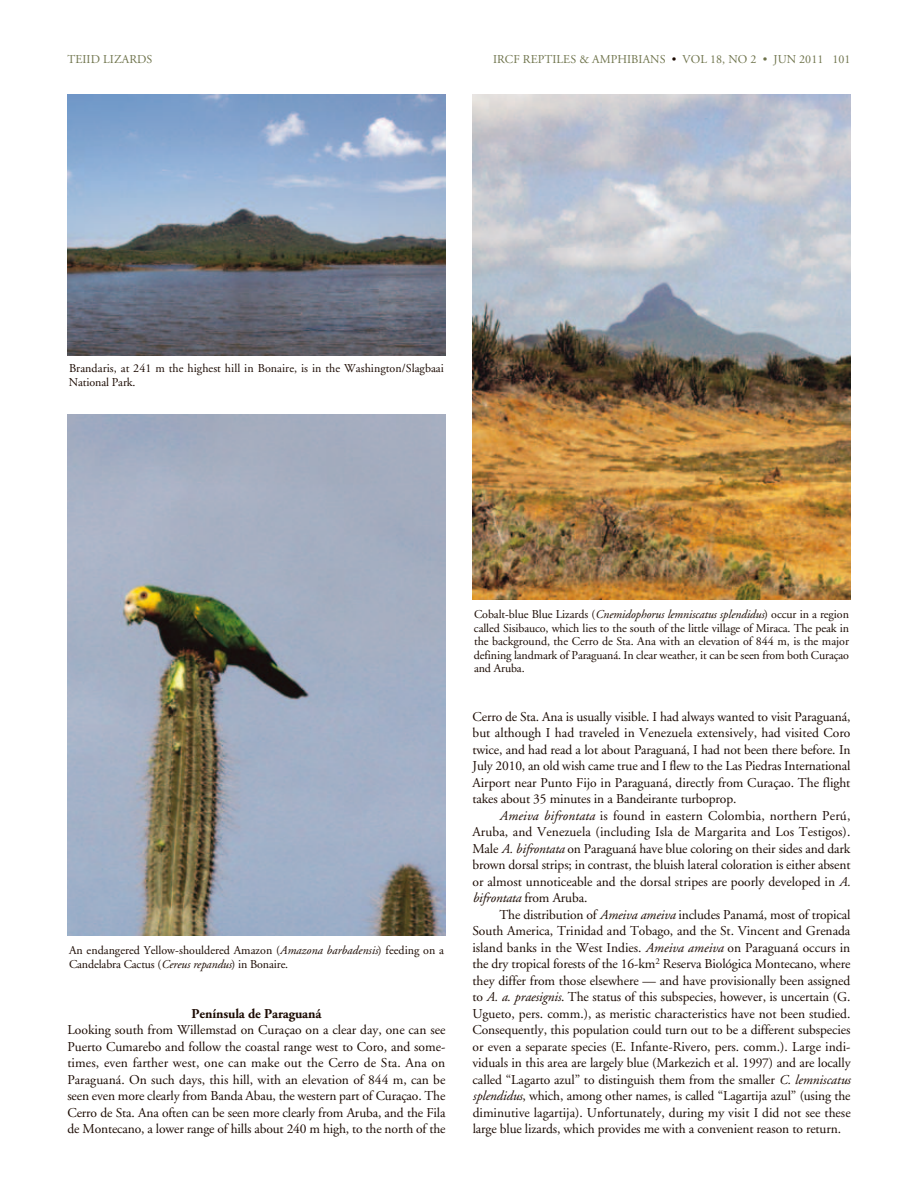
<style>
.page{position:relative;width:918px;height:1188px;background:#fff}
.page>*{position:absolute;margin:0;border:0;box-sizing:border-box;transform-origin:0 0}
.t1{font:13.5px/16.5px "Adobe Garamond";letter-spacing:-.01em;color:#1b0a02;text-align:justify}
.t2{font:700 13.5px "Adobe Garamond";letter-spacing:-.01em;color:#1b0a02}
.t3{font:12px/13.5px "Adobe Garamond";letter-spacing:-.01em;color:#1b0a02}
.t4{font:12px "Adobe Garamond";letter-spacing:.005em;color:#6e734b}
.s1{color:#1b0a02}
.s2{font-style:italic}
</style>
<div class="page">
<img style="left:68px;top:94px;width:378px;height:262px">
<img style="left:68px;top:414px;width:378px;height:522px">
<img style="left:472px;top:94px;width:378px;height:506px">
<p class="t4" style="left:67px;top:53px;width:23px">TeiidLizard</p>
<p class="t4" style="left:147px;top:53px;width:7px">s</p>
<p class="t4" style="left:493px;top:53px;width:359px">IRCF Reptiles &amp; Amphibians <span class="s1">•</span> Vol 18, No 2 • JUN 2011 101</p>
<p class="t3" style="left:69px;top:362px;width:377px">Brandaris, at 241 m the highest hill in B onaire, is in the Washington/Slagbaai<br>National Park.</p>
<p class="t3" style="left:69px;top:944px;width:377px">An endangered Yellow-shouldered Amazon (<span class="s2">Amazona barbadensis</span>) feeding on a<br>Candelabra Cactus (<span class="s2">Cereus repandus</span>) in B onaire.</p>
<p class="t2" style="left:192px;top:1006px;width:131px">Península de Paraguaná</p>
<p class="t1" style="left:67px;top:1022px;width:380px">Looking south from Willemstad on Curaçao on a clear day, one can see Puerto Cumarebo and follow the coastal range west to Coro, and some&shy;times, even farther west, one can make out the Cerro de S ta. Ana on Paraguaná. On such days, this hill, with an elevation of 844 m, can be seen even more clearly from B anda Abau, the western part of Curaçao. The Cerro de S ta. Ana often can be seen more clearly from Aruba, and the Fila de Montecano, a lower range of hills about 240 m high, to the north of the</p>
<p class="t3" style="left:474px;top:608px;width:377px;text-align:justify">Cobalt-blue Blue Lizards (<span class="s2">Cnemidophorus lemniscatus splendidus</span>) occur in a region called S isibauco, which lies to the south of the little village of Miraca. The peak in the background, the Cerro de S ta. Ana with an elevation of 844 m, is the major defining landmark of Paraguaná. In clear weather, it can be seen from both Curaçao and Aruba.</p>
<p class="t1" style="left:472px;top:709px;width:380px">Cerro de S ta. Ana is usually visible. I had always wanted to visit Paraguaná, but although I had traveled in Venezuela extensively, had visited Coro twice, and had read a lot about Paraguaná, I had not been there before. In July 2010, an old wish came true and I flew to the Las Piedras International Airport near Punto Fijo in Paraguaná, directly from Curaçao. The flight takes about 35 minutes in a B andeirante turboprop.</p>
<p class="t1" style="left:472px;top:808px;width:380px;text-indent:27px"><span class="s2">Ameiva bifrontata</span> is found in eastern Colombia, northern Perú, Aruba, and Venezuela (including Isla de Margarita and Los Testigos).<br>Male <span class="s2">A. bifrontata</span> on Paraguaná have blue coloring on their sides and dark brown dorsal strips; in contrast, the bluish lateral coloration is either absent or almost unnoticeable and the dorsal stripes are poorly developed in <span class="s2">A. bifrontata</span> from Aruba.</p>
<p class="t1" style="left:472px;top:907px;width:380px;text-indent:27px">The distribution of <span class="s2">Ameiva ameiva</span> includes Panamá, most of tropical South America, Trinidad and Tobago, and the S t. Vincent and Grenada island banks in the West Indies. <span class="s2">Ameiva ameiva</span> on Paraguaná occurs in the dry tropical forests of the 16-km<sup>2</sup> Reserva Biológica Montecano, where they differ from those elsewhere — and have provisionally been assigned to <span class="s2">A. a. praesignis</span>. The status of this subspecies, however, is uncertain (G.<br>Ugueto, pers. comm.), as meristic characteristics have not been studied.<br>Consequently, this population could turn out to be a different subspecies or even a separate species (E. Infante-Rivero, pers. comm.). Large indi&shy;viduals in this area are largely blue (Markezich et al. 1997) and are locally called “Lagarto azul” to distinguish them from the smaller <span class="s2">C. lemniscatus splendidus</span>, which, among other names, is called “Lagartija azul” (using the diminutive lagartija). Unfortunately, during my visit I did not see these large blue lizards, which provides me with a convenient reason to return.</p>
</div>
